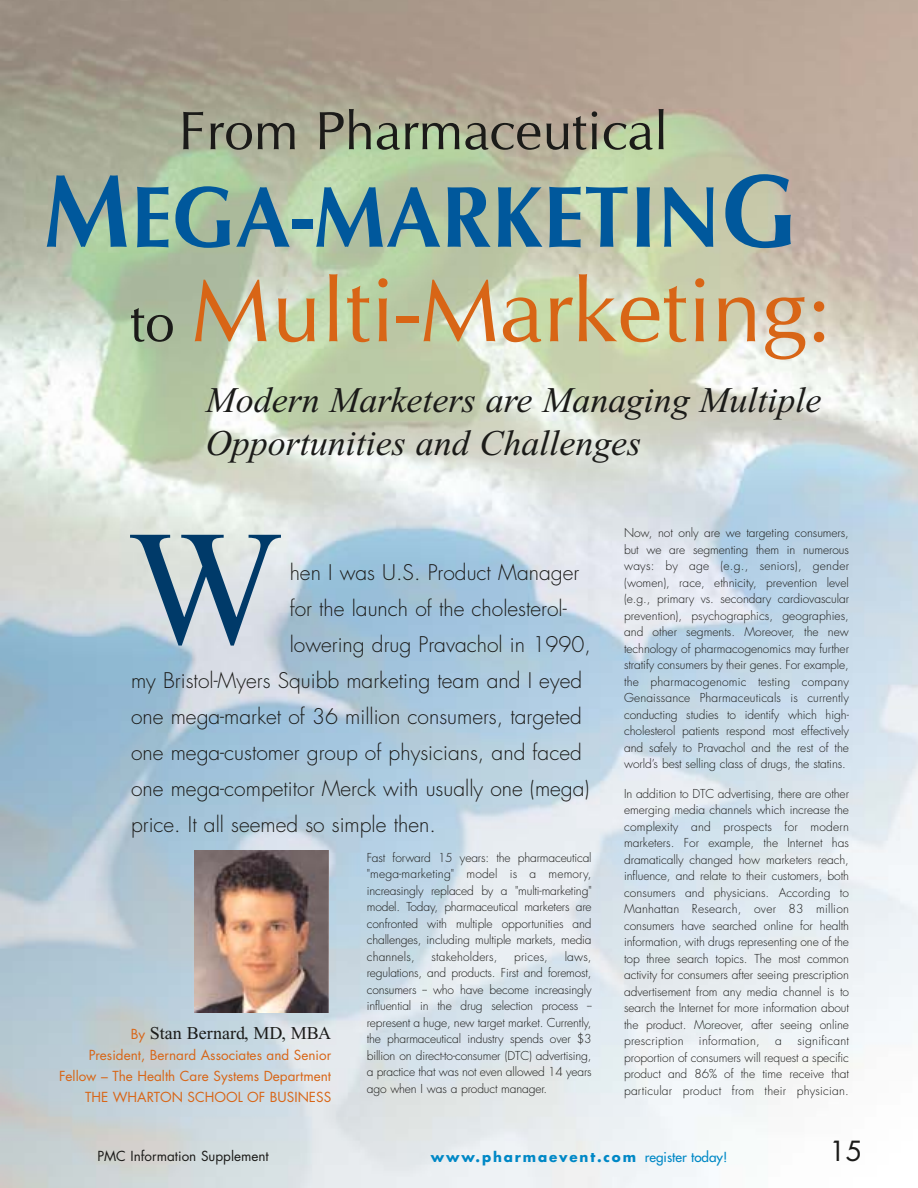
<style>
.page{position:relative;width:918px;height:1188px;background:#fff}
.page>*{position:absolute;margin:0;border:0;box-sizing:border-box;transform-origin:0 0}
.t1{font:163.65px "Times New Roman";color:#003a69}
.t2{font:90px "CG Omega";color:#d86516}
.t3{font:700 86.7px "CG Omega";color:#00589c;scale:.95 1}
.t4{font:54px "CG Omega";color:#1b1b19}
.t5{font:italic 36px/43.2px "Times New Roman";color:#1b1b19}
.t6{font:27px "Futura";color:#1b1b19}
.t7{font:300 21px "Futura";color:#1b1b19}
.t8{font:18px "Times New Roman";color:#1b1b19}
.t9{font:13.5px/21px "Futura";color:#d86516;text-align:right}
.t10{font:700 13.5px "Futura";letter-spacing:.135em;color:#0088c6}
.t11{font:13.5px "Futura";color:#1b1b19}
.t12{font:300 12px/16.5px "Futura";letter-spacing:-.005em;color:#1b1b19;text-align:justify}
.t13{font:300 12px "Futura";letter-spacing:.02em;color:#1b1b19}
.s1{font-size:103.95px}
.s2{font-size:54px;color:#1b1b19}
.s3{font-family:"Futura";font-size:13.5px;color:#d86516}
.s4{font-weight:400}
</style>
<div class="page">
<img style="left:0;top:0;width:918px;height:1188px">
<img style="left:194px;top:850px;width:134px;height:162px">
<h3 class="t4" style="left:179px;top:98px;width:491px">From Pharmaceutical</h3>
<h3 class="t3" style="left:43px;top:165px;width:796px"><span class="s1">M</span>EGA-MARKETIN<span class="s1">G</span></h3>
<h2 class="t2" style="left:130px;top:256px;width:703px"><span class="s2">to</span> Multi-Marketing:</h2>
<h3 class="t5" style="left:206px;top:382px;width:617px">Modern Marketers are Managing Multiple<br>Opportunities and Challenges</h3>
<h1 class="t1" style="left:128px;top:530px;width:156px">W</h1>
<h3 class="t7" style="left:290px;top:563px;width:291px">hen I was U.S. Product Manager</h3>
<h3 class="t7" style="left:290px;top:599px;width:279px">for the launch of the cholesterol-</h3>
<h3 class="t7" style="left:290px;top:635px;width:303px">lowering drug Pravachol in 1990,</h3>
<h3 class="t7" style="left:131px;top:671px;width:453px">my Bristol-Myers Squibb marketing team and I eyed</h3>
<h3 class="t7" style="left:131px;top:707px;width:452px">one mega-market of 36 million consumers, targeted</h3>
<h3 class="t7" style="left:131px;top:743px;width:452px">one mega-customer group of physicians, and faced</h3>
<h3 class="t7" style="left:131px;top:779px;width:460px">one mega-competitor Merck with usually one (mega)</h3>
<h3 class="t7" style="left:131px;top:815px;width:306px">price. It all seemed so simple then.</h3>
<h3 class="t8" style="left:131px;top:1026px;width:202px"><span class="s3">By</span> Stan Bernard, MD, MBA</h3>
<p class="t9" style="left:59px;top:1046px;width:274px">President, Bernard Associates and Senior<br>Fellow – The Health Care Systems Department<br>THE WHARTON SCHOOL OF BUSINESS</p>
<p class="t12" style="left:367px;top:850px;width:226px">Fast forward 15 years: the pharmaceutical "mega-marketing" model is a memory, increasingly replaced by a "multi-marketing" model. Today, pharmaceutical marketers are confronted with multiple opportunities and challenges, including multiple markets, media channels,</p>
<p class="t12" style="left:367px;top:949px;width:226px;text-indent:198px">laws, regulations, and products. First and foremost, consumers -- who have become increasingly influential in the drug selection process -- represent a huge, new target market. Currently, the pharmaceutical industry spends over $3 billion on direct-to-consumer (DTC) advertising, a practice that was not even allowed 14 years ago when I was a product manager.</p>
<p class="t12" style="left:432px;top:949px;width:67px">stakeholders,</p>
<p class="t12" style="left:514px;top:949px;width:35px">prices,</p>
<p class="t12" style="left:624px;top:526px;width:226px">Now, not only are we targeting consumers, but we are segmenting them in numerous ways: by age (e.g., seniors), gender (women), race, ethnicity, prevention level (e.g., primary vs. secondary cardiovascular prevention), psychographics, geographies, and other segments. Moreover, the new technology of pharmacogenomics may further stratify consumers by their genes. For example, the pharmacogenomic testing company Genaissance Pharmaceuticals is currently conducting studies to identify which high&shy;cholesterol patients respond most effectively and safely to Pravachol and the rest of the world’s best selling class of drugs, the statins.</p>
<p class="t12" style="left:624px;top:786px;width:226px">In addition to DTC advertising, there are other emerging media channels which increase the complexity and prospects for modern marketers. For example, the Internet has dramatically changed how marketers reach, influence, and relate to their customers, both consumers and physicians. According to Manhattan Research, over 83 million consumers have searched online for health information, with drugs representing one of the top three search topics. The most common activity for consumers after seeing prescription advertisement from any media channel is to search the Internet for more information about the product. Moreover, after seeing online prescription</p>
<p class="t12" style="left:624px;top:1034px;width:226px;text-indent:173px">significant proportion of consumers will request a specific product and 86% of the time receive that particular product from their physician.</p>
<p class="t13" style="left:699px;top:1035px;width:62px">information,</p>
<p class="t12" style="left:775px;top:1034px;width:8px">a</p>
<p class="t11" style="left:97px;top:1150px;width:173px">PMC Information Supplement</p>
<p class="t10" style="left:431px;top:1151px;width:298px">www.pharmaevent.com <span class="s4">register today!</span></p>
<h3 class="t6" style="left:829px;top:1138px;width:35px">15</h3>
</div>
